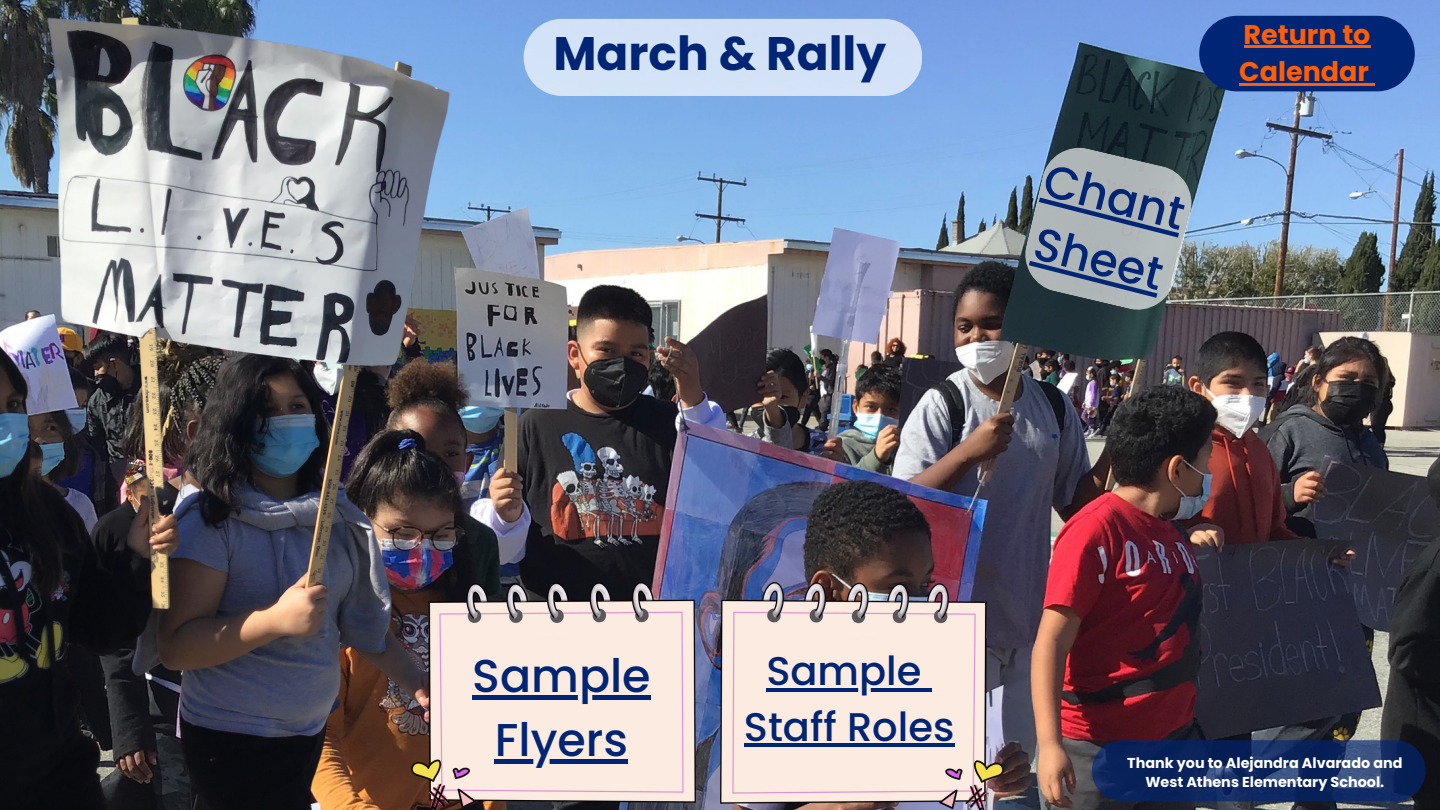
<style>
.page{position:relative;width:1440px;height:810px;background:#fff}
.page>*{position:absolute;margin:0;border:0;box-sizing:border-box;transform-origin:0 0}
.t1{font:700 47px "Poppins";color:#002575}
.t2{font:500 46px/63.8px "Poppins";color:#002575;text-align:center}
.t3{font:500 40px "Poppins";color:#002575}
.t4{font:700 27px/37.5px "Poppins";color:#ff5d03}
.t5{font:700 14.4px/19.5px "Poppins";color:#fff;text-align:center}
</style>
<div class="page">
<img style="left:524px;top:0;width:916px;height:810px">
<div style="left:1199px;top:16px;width:215px;height:76px;background:#002575;border-radius:38px"></div>
<img style="left:0;top:0;width:524px;height:810px">
<svg style="left:1024px;top:146px;width:169px;height:165px;background:#8d989f"></svg>
<div style="left:524px;top:19px;width:398px;height:77px;background:#d3e2f6"></div>
<svg style="left:1092px;top:740px;width:334px;height:61px;background:#132b5f"></svg>
<hr style="left:1244px;top:45px;width:127px;height:3px;background:#ff5d03">
<hr style="left:1239px;top:83px;width:130px;height:2px;background:#ff5d03">
<svg style="left:1369px;top:83px;width:6px;height:2px"></svg>
<img style="left:720px;top:583px;width:284px;height:227px">
<hr style="left:766px;top:688px;width:156px;height:3px;background:#002575">
<svg style="left:922px;top:688px;width:10px;height:3px"></svg>
<hr style="left:744px;top:743px;width:210px;height:4px;background:#002575">
<img style="left:412px;top:583px;width:283px;height:227px">
<div style="left:472px;top:695px;width:179px;height:5px;background:#002575"></div>
<div style="left:495px;top:759px;width:133px;height:5px;background:#002575"></div>
<p class="t1" style="left:553px;top:20px;width:334px">March &amp; Rally</p>
<p class="t2" style="left:1052px;top:149px;width:145px;rotate:14deg">Chant</p>
<p class="t2" style="left:1042px;top:212px;width:133px;rotate:14deg">Sheet</p>
<p class="t4" style="left:1239px;top:16px;width:133px">Return to<br>Calendar</p>
<p class="t2" style="left:472px;top:644px;width:180px">Sample<br>Flyers</p>
<p class="t3" style="left:766px;top:643px;width:157px">Sample</p>
<p class="t3" style="left:744px;top:699px;width:212px">Staff Roles</p>
<p class="t5" style="left:1127px;top:753px;width:277px">Thank you to Alejandra Alvarado and<br>West Athens Elementary School.</p>
</div>
